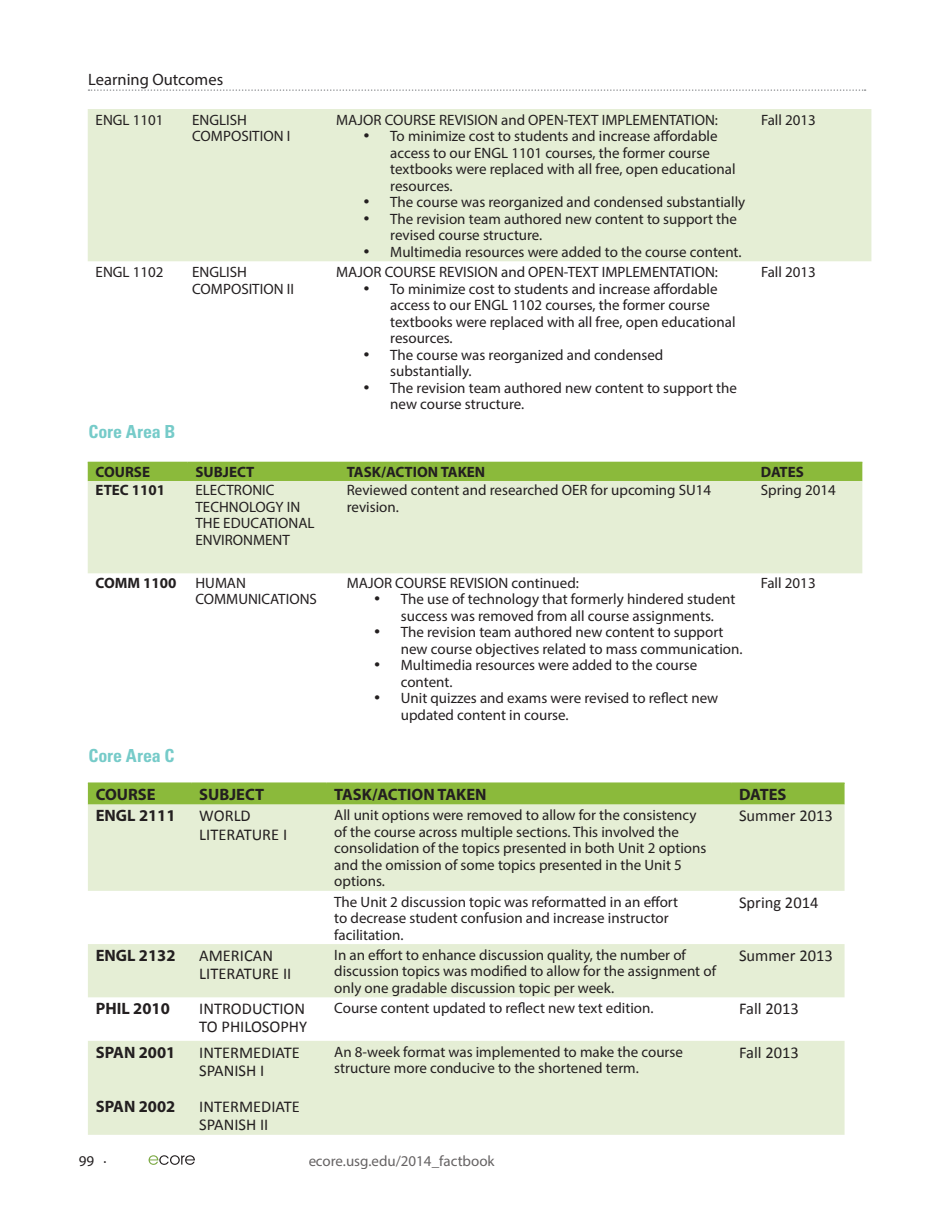
<style>
.page{position:relative;width:945px;height:1215px;background:#fff}
.page>*{position:absolute;margin:0;border:0;box-sizing:border-box;transform-origin:0 0}
.t1{font:700 condensed 18px "Univers";color:#76cbc9}
.t2{font:16.5px/18.1px "Calibri";color:#231f20}
.t3{font:700 16.5px "Myriad Pro";color:#231f20}
.t4{font:700 16.5px "Myriad Pro";color:#231f20}
.t5{font:16.5px "Myriad Pro";color:#231f20}
.t6{font:15px/16.5px "Myriad Pro";color:#231f20}
.t7{font:700 15px "Myriad Pro";color:#231f20}
.t8{font:700 15px "Myriad Pro";color:#231f20}
</style>
<div class="page">
<svg style="left:149px;top:1155px;width:46px;height:10px"></svg>
<svg style="left:88px;top:89px;width:778px;height:2px"></svg>
<div style="left:88px;top:463px;width:774px;height:18px;background:#8bba3b"></div>
<div style="left:88px;top:481px;width:774px;height:92px;background:#e5eed5"></div>
<hr style="left:88px;top:462px;width:100px;height:1px;background:#8bba3b">
<hr style="left:188px;top:462px;width:151px;height:1px;background:#8bba3b">
<hr style="left:339px;top:462px;width:414px;height:1px;background:#8bba3b">
<hr style="left:753px;top:462px;width:109px;height:1px;background:#8bba3b">
<div style="left:88px;top:784px;width:757px;height:21px;background:#8bba3b"></div>
<svg style="left:88px;top:805px;width:757px;height:330px;fill:#e5eed5"></svg>
<hr style="left:88px;top:782px;width:103px;height:2px;background:#8bba3b">
<hr style="left:191px;top:782px;width:135px;height:2px;background:#8bba3b">
<hr style="left:326px;top:782px;width:405px;height:2px;background:#8bba3b">
<hr style="left:731px;top:782px;width:114px;height:2px;background:#8bba3b">
<div style="left:88px;top:109px;width:783px;height:152px;background:#e5eed5"></div>
<p class="t5" style="left:88px;top:69px;width:136px">Learning Outcomes</p>
<p class="t6" style="left:96px;top:111px;width:69px">ENGL 1101</p>
<p class="t6" style="left:192px;top:111px;width:100px">ENGLISH<br>COMPOSITION I</p>
<p class="t6" style="left:336px;top:111px;width:383px">MAJOR COURSE REVISION and OPEN-TEXT IMPLEMENTATION:</p>
<p class="t6" style="left:390px;top:128px;width:347px;text-indent:-27px">• To minimize cost to students and increase affordable access to our ENGL 1101 courses, the former course textbooks were replaced with all free, open educational resources.</p>
<p class="t6" style="left:363px;top:194px;width:384px">• The course was reorganized and condensed substantially</p>
<p class="t6" style="left:390px;top:210px;width:348px;text-indent:-27px">• The revision team authored new content to support the revised course structure.</p>
<p class="t6" style="left:363px;top:243px;width:380px">• Multimedia resources were added to the course content.</p>
<p class="t6" style="left:96px;top:264px;width:69px">ENGL 1102</p>
<p class="t6" style="left:192px;top:264px;width:103px">ENGLISH<br>COMPOSITION II</p>
<p class="t6" style="left:336px;top:264px;width:383px">MAJOR COURSE REVISION and OPEN-TEXT IMPLEMENTATION:</p>
<p class="t6" style="left:390px;top:280px;width:347px;text-indent:-27px">• To minimize cost to students and increase affordable access to our ENGL 1102 courses, the former course textbooks were replaced with all free, open educational resources.</p>
<p class="t6" style="left:390px;top:346px;width:275px;text-indent:-27px">• The course was reorganized and condensed substantially.</p>
<p class="t6" style="left:390px;top:379px;width:348px;text-indent:-27px">• The revision team authored new content to support the new course structure.</p>
<p class="t1" style="left:88px;top:420px;width:89px">Core Area B</p>
<p class="t6" style="left:761px;top:111px;width:56px">Fall 2013</p>
<p class="t6" style="left:761px;top:264px;width:56px">Fall 2013</p>
<p class="t7" style="left:96px;top:462px;width:56px">COURSE</p>
<p class="t7" style="left:196px;top:462px;width:60px">SUBJECT</p>
<p class="t7" style="left:347px;top:462px;width:140px">TASK/ACTION TAKEN</p>
<p class="t7" style="left:761px;top:462px;width:45px">DATES</p>
<p class="t8" style="left:96px;top:481px;width:71px">ETEC 1101</p>
<p class="t6" style="left:196px;top:482px;width:121px">ELECTRONIC<br>TECHNOLOGY IN<br>THE EDUCATIONAL<br>ENVIRONMENT</p>
<p class="t6" style="left:347px;top:482px;width:366px">Reviewed content and researched OER for upcoming SU14 revision.</p>
<p class="t6" style="left:761px;top:482px;width:77px">Spring 2014</p>
<p class="t8" style="left:96px;top:573px;width:82px">COMM 1100</p>
<p class="t6" style="left:196px;top:574px;width:123px">HUMAN<br>COMMUNICATIONS</p>
<p class="t6" style="left:347px;top:574px;width:234px">MAJOR COURSE REVISION continued:</p>
<p class="t6" style="left:761px;top:574px;width:56px">Fall 2013</p>
<p class="t6" style="left:374px;top:591px;width:363px;text-align:center">• The use of technology that formerly hindered student success was removed from all course assignments.</p>
<p class="t6" style="left:401px;top:624px;width:343px;text-indent:-27px">• The revision team authored new content to support new course objectives related to mass communication.</p>
<p class="t6" style="left:401px;top:657px;width:298px;text-indent:-27px">• Multimedia resources were added to the course content.</p>
<p class="t6" style="left:401px;top:690px;width:319px;text-indent:-27px">• Unit quizzes and exams were revised to reflect new updated content in course.</p>
<p class="t1" style="left:88px;top:745px;width:88px">Core Area C</p>
<p class="t4" style="left:96px;top:784px;width:61px">COURSE</p>
<p class="t4" style="left:199px;top:784px;width:66px">SUBJECT</p>
<p class="t4" style="left:334px;top:784px;width:154px">TASK/ACTION TAKEN</p>
<p class="t4" style="left:739px;top:784px;width:49px">DATES</p>
<p class="t3" style="left:96px;top:805px;width:81px">ENGL 2111</p>
<p class="t2" style="left:199px;top:807px;width:89px">WORLD<br>LITERATURE I</p>
<p class="t6" style="left:334px;top:807px;width:374px">All unit options were removed to allow for the consistency of the course across multiple sections. This involved the consolidation of the topics presented in both Unit 2 options and the omission of some topics presented in the Unit 5 options.</p>
<p class="t2" style="left:739px;top:807px;width:95px">Summer 2013</p>
<p class="t6" style="left:334px;top:893px;width:345px">The Unit 2 discussion topic was reformatted in an effort to decrease student confusion and increase instructor facilitation.</p>
<p class="t2" style="left:739px;top:893px;width:81px">Spring 2014</p>
<p class="t3" style="left:96px;top:945px;width:81px">ENGL 2132</p>
<p class="t2" style="left:199px;top:946px;width:94px">AMERICAN<br>LITERATURE II</p>
<p class="t6" style="left:334px;top:946px;width:383px">In an effort to enhance discussion quality, the number of discussion topics was modified to allow for the assignment of only one gradable discussion topic per week.</p>
<p class="t2" style="left:739px;top:946px;width:95px">Summer 2013</p>
<p class="t3" style="left:96px;top:998px;width:76px">PHIL 2010</p>
<p class="t2" style="left:199px;top:1000px;width:110px">INTRODUCTION<br>TO PHILOSOPHY</p>
<p class="t6" style="left:334px;top:1000px;width:321px">Course content updated to reflect new text edition.</p>
<p class="t2" style="left:739px;top:1000px;width:61px">Fall 2013</p>
<p class="t3" style="left:96px;top:1041px;width:81px">SPAN 2001</p>
<p class="t6" style="left:334px;top:1043px;width:350px">An 8-week format was implemented to make the course structure more conducive to the shortened term.</p>
<p class="t2" style="left:739px;top:1043px;width:61px">Fall 2013</p>
<p class="t2" style="left:199px;top:1043px;width:102px">INTERMEDIATE<br>SPANISH I</p>
<p class="t2" style="left:199px;top:1098px;width:102px">INTERMEDIATE<br>SPANISH II</p>
<p class="t3" style="left:96px;top:1096px;width:81px">SPAN 2002</p>
<p class="t6" style="left:79px;top:1152px;width:30px">99 ·</p>
<p class="t6" style="left:308px;top:1152px;width:188px">ecore.usg.edu/2014_factbook</p>
</div>
